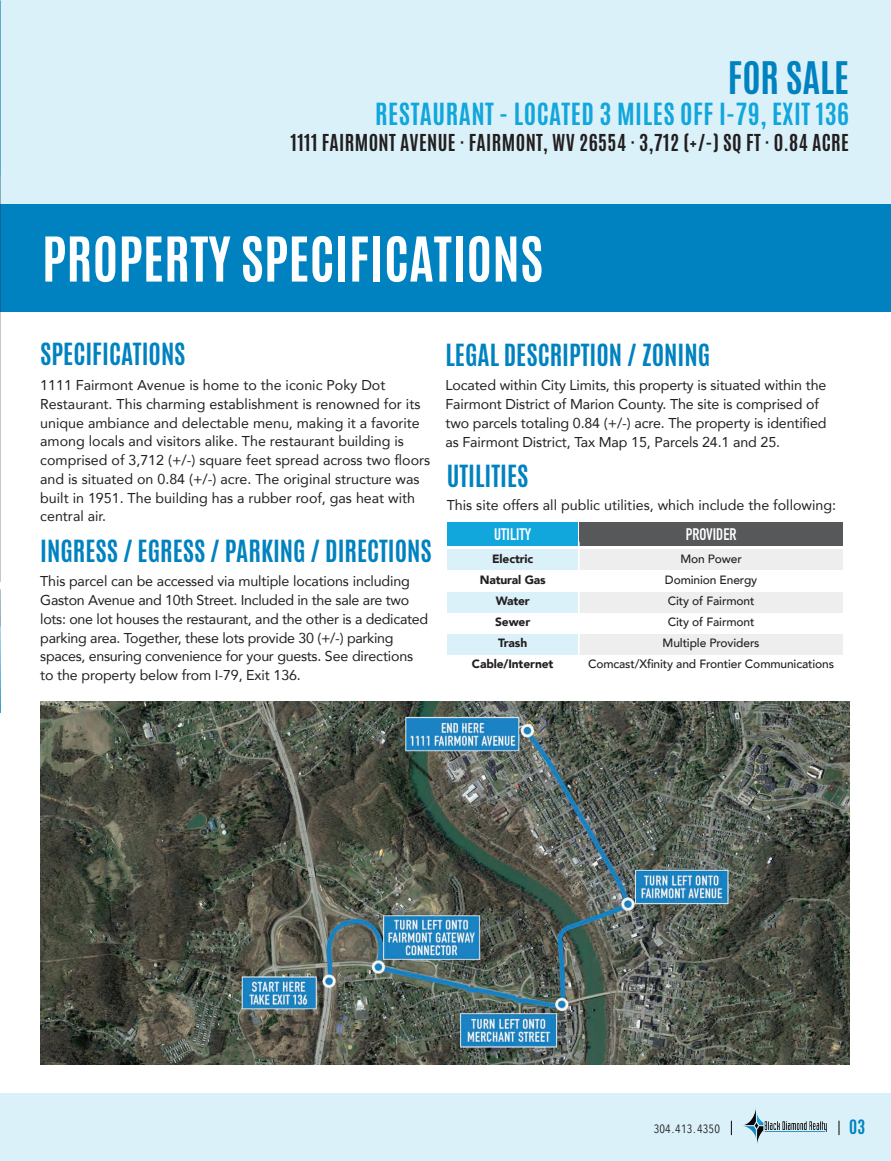
<style>
.page{position:relative;width:891px;height:1161px;background:#fff}
.page>*{position:absolute;margin:0;border:0;box-sizing:border-box;transform-origin:0 0}
.t1{font:700 52.5px "Antonio";letter-spacing:.005em;color:#fff}
.t2{font:700 37.5px "Antonio";color:#0082c0}
.t3{font:700 25.5px "Antonio";color:#0082c0}
.t4{font:700 25.5px "Antonio";letter-spacing:.02em;color:#11a6dc}
.t5{font:700 19.5px "Antonio";letter-spacing:.02em;color:#231f20}
.t6{font:700 16.5px "DIN Condensed";color:#fff}
.t7{font:700 16.5px "Antonio";color:#0082c0}
.t8{font:14.25px/18.8px "Avenir";letter-spacing:-.01em;color:#231f20}
.t9{font:500 12px "Avenir";letter-spacing:-.01em;color:#231f20}
.t10{font:900 12px "Avenir";letter-spacing:-.01em;color:#231f20}
.t11{font:12px "Avenir Next Condensed";letter-spacing:.005em;color:#231f20}
</style>
<div class="page">
<div style="left:0;top:0;width:891px;height:204px;background:#dbf1f9"></div>
<div style="left:0;top:204px;width:891px;height:108px;background:#0082c0"></div>
<img style="left:0;top:0;width:1px;height:626px">
<svg style="left:0;top:589px;width:1px;height:124px"></svg>
<div style="left:0;top:582px;width:8px;height:7px;background:#fff"></div>
<div style="left:0;top:1094px;width:891px;height:67px;background:#dbf1f9"></div>
<div style="left:448px;top:522px;width:130px;height:24px;background:#11a6dc"></div>
<div style="left:580px;top:522px;width:263px;height:24px;background:#57585a"></div>
<div style="left:448px;top:549px;width:130px;height:21px;background:#dbf1f9"></div>
<div style="left:448px;top:592px;width:130px;height:21px;background:#dbf1f9"></div>
<div style="left:448px;top:634px;width:130px;height:21px;background:#dbf1f9"></div>
<div style="left:580px;top:549px;width:263px;height:21px;background:#eee"></div>
<div style="left:580px;top:592px;width:263px;height:21px;background:#eee"></div>
<div style="left:580px;top:634px;width:263px;height:21px;background:#eee"></div>
<img style="left:40px;top:701px;width:809px;height:364px">
<svg style="left:731px;top:1121px;width:1px;height:14px"></svg>
<img style="left:743px;top:1108px;width:97px;height:36px">
<h2 class="t2" style="left:728px;top:50px;width:123px">FOR SALE</h2>
<h3 class="t4" style="left:375px;top:95px;width:475px">RESTAURANT - LOCATED 3 MILES OFF I-79, EXIT 136</h3>
<h3 class="t5" style="left:291px;top:128px;width:560px">1111 FAIRMONT AVENUE · FAIRMONT, WV 26554 · 3,712 (+/-) SQ FT · 0.84 ACRE</h3>
<h1 class="t1" style="left:42px;top:219px;width:503px">PROPERTY SPECIFICATIONS</h1>
<h3 class="t3" style="left:40px;top:335px;width:147px">SPECIFICATIONS</h3>
<p class="t8" style="left:40px;top:375px;width:392px">1111 Fairmont Avenue is home to the iconic Poky Dot Restaurant. This charming establishment is renowned for its unique ambiance and delectable menu, making it a favorite among locals and visitors alike. The restaurant building is comprised of 3,712 (+/-) square feet spread across two floors and is situated on 0.84 (+/-) acre. The original structure was built in 1951. The building has a rubber roof, gas heat with central air.</p>
<h3 class="t3" style="left:40px;top:531px;width:393px">INGRESS / EGRESS / PARKING / DIRECTIONS</h3>
<p class="t8" style="left:40px;top:572px;width:389px">This parcel can be accessed via multiple locations including Gaston Avenue and 10th Street. Included in the sale are two lots: one lot houses the restaurant, and the other is a dedicated parking area. Together, these lots provide 30 (+/-) parking spaces, ensuring convenience for your guests. See directions to the property below from I-79, Exit 136.</p>
<h3 class="t3" style="left:446px;top:335px;width:266px">LEGAL DESCRIPTION / ZONING</h3>
<p class="t8" style="left:446px;top:376px;width:383px">Located within City Limits, this property is situated within the Fairmont District of Marion County. The site is comprised of two parcels totaling 0.84 (+/-) acre. The property is identified as Fairmont District, Tax Map 15, Parcels 24.1 and 25.</p>
<h3 class="t3" style="left:447px;top:457px;width:83px">UTILITIES</h3>
<p class="t8" style="left:447px;top:495px;width:391px">This site offers all public utilities, which include the following:</p>
<p class="t6" style="left:494px;top:523px;width:39px">UTILITY</p>
<p class="t6" style="left:686px;top:523px;width:52px">PROVIDER</p>
<p class="t10" style="left:492px;top:548px;width:43px">Electric</p>
<p class="t10" style="left:496px;top:591px;width:36px">Water</p>
<p class="t10" style="left:498px;top:633px;width:31px">Trash</p>
<p class="t9" style="left:680px;top:548px;width:63px">Mon Power</p>
<p class="t10" style="left:480px;top:570px;width:68px">Natural Gas</p>
<p class="t9" style="left:665px;top:570px;width:94px">Dominion Energy</p>
<p class="t9" style="left:668px;top:591px;width:88px">City of Fairmont</p>
<p class="t9" style="left:663px;top:633px;width:99px">Multiple Providers</p>
<p class="t10" style="left:495px;top:612px;width:37px">Sewer</p>
<p class="t9" style="left:668px;top:612px;width:88px">City of Fairmont</p>
<p class="t10" style="left:472px;top:654px;width:83px">Cable/Internet</p>
<p class="t9" style="left:588px;top:654px;width:248px">Comcast/Xfinity and Frontier Communications</p>
<p class="t11" style="left:654px;top:1118px;width:68px">304.413. 4350</p>
<p class="t7" style="left:849px;top:1114px;width:17px">03</p>
</div>
